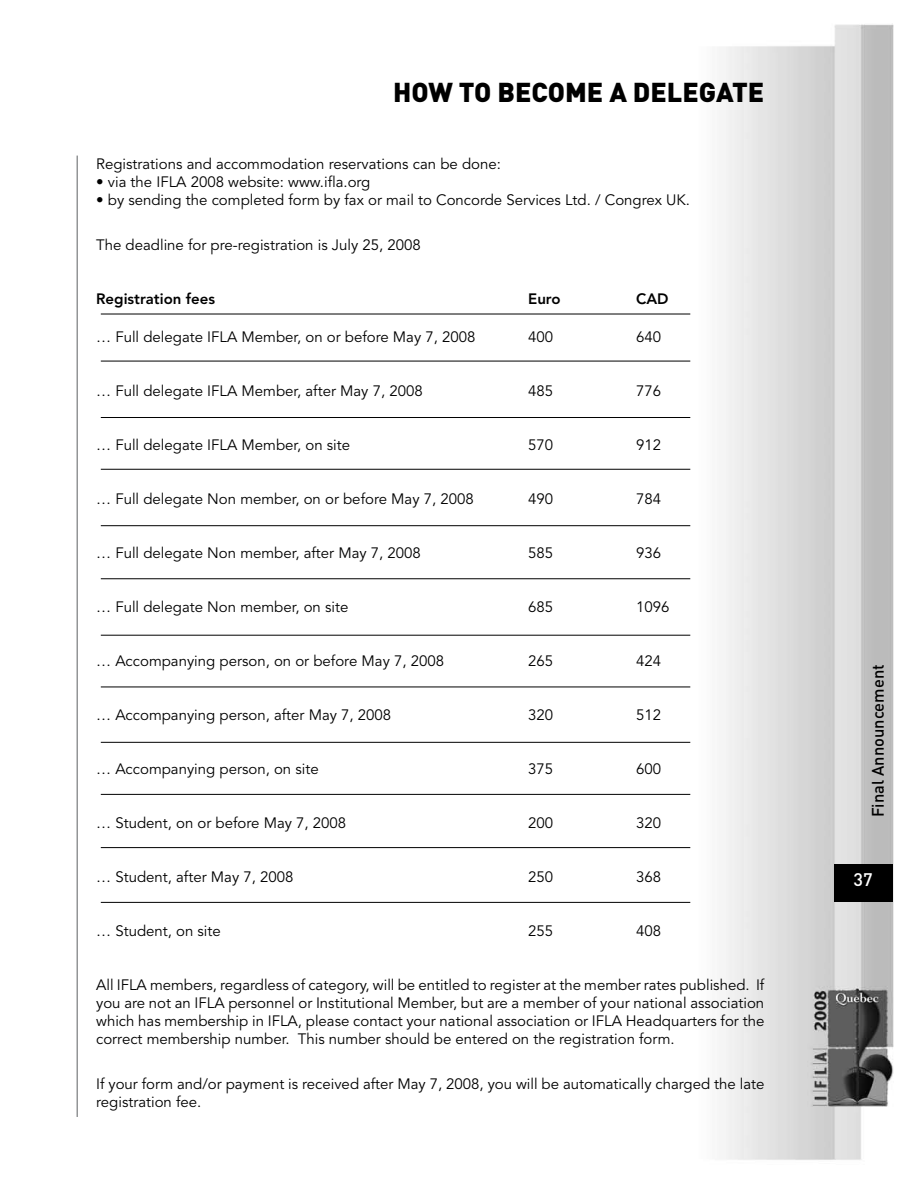
<style>
.page{position:relative;width:918px;height:1188px;background:#fff}
.page>*{position:absolute;margin:0;border:0;box-sizing:border-box;transform-origin:0 0}
.t1{font:900 27px "DIN";color:#000}
.t2{font:500 18px "DIN";color:#fff}
.t3{font:500 16.5px "DIN";color:#000}
.t4{font:15px/18px "Avenir";color:#000;text-align:justify}
.t5{font:800 15px "Avenir";color:#000}
</style>
<div class="page">
<img style="left:76px;top:24px;width:818px;height:1136px">
<div style="left:834px;top:865px;width:59px;height:37px;background:#000"></div>
<hr style="left:101px;top:361px;width:589px;height:1px;background:#000">
<hr style="left:101px;top:314px;width:589px;height:1px;background:#000">
<hr style="left:101px;top:417px;width:589px;height:1px;background:#000">
<hr style="left:101px;top:469px;width:589px;height:1px;background:#000">
<hr style="left:101px;top:525px;width:589px;height:1px;background:#000">
<hr style="left:101px;top:579px;width:589px;height:1px;background:#000">
<hr style="left:101px;top:635px;width:589px;height:1px;background:#000">
<hr style="left:101px;top:687px;width:589px;height:1px;background:#000">
<hr style="left:101px;top:742px;width:589px;height:1px;background:#000">
<hr style="left:101px;top:794px;width:589px;height:1px;background:#000">
<hr style="left:101px;top:847px;width:589px;height:1px;background:#000">
<hr style="left:101px;top:902px;width:589px;height:1px;background:#000">
<hr style="left:76px;top:156px;width:2px;height:961px;background:#939596">
<h1 class="t1" style="left:393px;top:74px;width:373px">HOW TO BECOME A DELEGATE</h1>
<p class="t4" style="left:96px;top:155px;width:406px">Registrations and accommodation reservations can be done:</p>
<p class="t4" style="left:96px;top:173px;width:276px">• via the IFLA 2008 website: www.ifla.org</p>
<p class="t4" style="left:96px;top:191px;width:595px">• by sending the completed form by fax or mail to Concorde Services Ltd. / Congrex UK.</p>
<p class="t4" style="left:96px;top:236px;width:326px">The deadline for pre-registration is July 25, 2008</p>
<p class="t5" style="left:96px;top:290px;width:120px">Registration fees</p>
<p class="t5" style="left:528px;top:290px;width:34px">Euro</p>
<p class="t5" style="left:636px;top:290px;width:34px">CAD</p>
<p class="t4" style="left:96px;top:328px;width:381px">… Full delegate IFLA Member, on or before May 7, 2008</p>
<p class="t4" style="left:528px;top:328px;width:27px">400</p>
<p class="t4" style="left:636px;top:328px;width:27px">640</p>
<p class="t4" style="left:96px;top:382px;width:328px">… Full delegate IFLA Member, after May 7, 2008</p>
<p class="t4" style="left:528px;top:382px;width:27px">485</p>
<p class="t4" style="left:636px;top:382px;width:27px">776</p>
<p class="t4" style="left:96px;top:436px;width:255px">… Full delegate IFLA Member, on site</p>
<p class="t4" style="left:528px;top:436px;width:27px">570</p>
<p class="t4" style="left:636px;top:436px;width:27px">912</p>
<p class="t4" style="left:96px;top:490px;width:379px">… Full delegate Non member, on or before May 7, 2008</p>
<p class="t4" style="left:528px;top:490px;width:27px">490</p>
<p class="t4" style="left:636px;top:490px;width:27px">784</p>
<p class="t4" style="left:96px;top:544px;width:326px">… Full delegate Non member, after May 7, 2008</p>
<p class="t4" style="left:528px;top:544px;width:27px">585</p>
<p class="t4" style="left:636px;top:544px;width:27px">936</p>
<p class="t4" style="left:96px;top:598px;width:254px">… Full delegate Non member, on site</p>
<p class="t4" style="left:528px;top:598px;width:27px">685</p>
<p class="t4" style="left:636px;top:598px;width:35px">1096</p>
<p class="t4" style="left:96px;top:652px;width:349px">… Accompanying person, on or before May 7, 2008</p>
<p class="t4" style="left:528px;top:652px;width:27px">265</p>
<p class="t4" style="left:636px;top:652px;width:27px">424</p>
<p class="t4" style="left:96px;top:706px;width:297px">… Accompanying person, after May 7, 2008</p>
<p class="t4" style="left:528px;top:706px;width:27px">320</p>
<p class="t4" style="left:636px;top:706px;width:27px">512</p>
<p class="t4" style="left:96px;top:760px;width:224px">… Accompanying person, on site</p>
<p class="t4" style="left:528px;top:760px;width:27px">375</p>
<p class="t4" style="left:636px;top:760px;width:27px">600</p>
<p class="t4" style="left:96px;top:814px;width:252px">… Student, on or before May 7, 2008</p>
<p class="t4" style="left:528px;top:814px;width:27px">200</p>
<p class="t4" style="left:636px;top:814px;width:27px">320</p>
<p class="t4" style="left:96px;top:868px;width:199px">… Student, after May 7, 2008</p>
<p class="t4" style="left:528px;top:868px;width:27px">250</p>
<p class="t4" style="left:636px;top:868px;width:27px">368</p>
<p class="t4" style="left:96px;top:922px;width:126px">… Student, on site</p>
<p class="t4" style="left:528px;top:922px;width:27px">255</p>
<p class="t4" style="left:636px;top:922px;width:27px">408</p>
<p class="t4" style="left:96px;top:976px;width:670px">All IFLA members, regardless of category, will be entitled to register at the member rates published. If you are not an IFLA personnel or Institutional Member, but are a member of your national association which has membership in IFLA, please contact your national association or IFLA Headquarters for the correct membership number. This number should be entered on the registration form.</p>
<p class="t4" style="left:96px;top:1075px;width:670px">If your form and/or payment is received after May 7, 2008, you will be automatically charged the late registration fee.</p>
<p class="t3" style="left:867px;top:817px;width:154px;rotate:-90deg">Final Announcement</p>
<p class="t2" style="left:854px;top:868px;width:10px">37</p>
</div>
